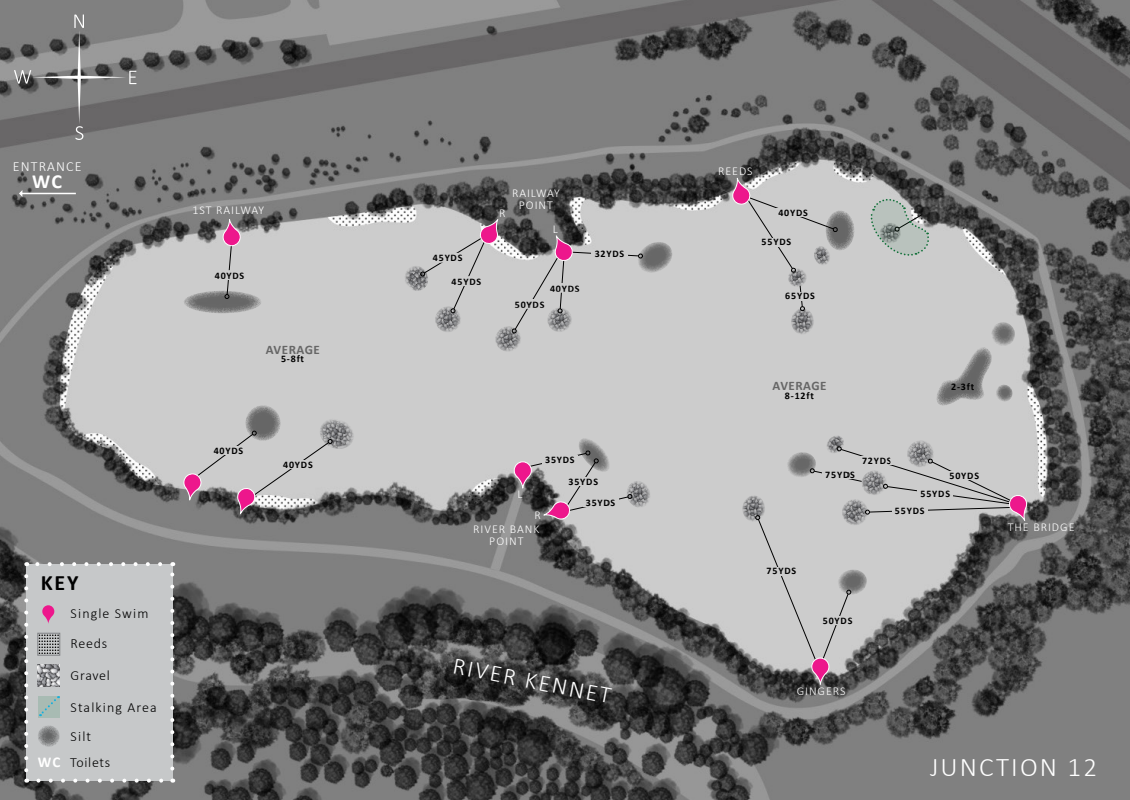
<style>
.page{position:relative;width:1130px;height:800px;background:#fff}
.page>*{position:absolute;margin:0;border:0;box-sizing:border-box;transform-origin:0 0}
.t1{font:300 27px "Calibri";letter-spacing:.08em;color:#fff}
.t2{font:300 24px "Calibri";color:#fff}
.t3{font:700 22px "Calibri";color:#000}
.t4{font:700 20px "Calibri";color:#fff}
.t5{font:700 15px "Calibri";color:#fff}
.t6{font:300 14px "Calibri";letter-spacing:.075em;color:#000}
.t7{font:300 14px "Calibri";letter-spacing:.08em;color:#fff}
.t8{font:300 14px "Calibri";letter-spacing:.05em;color:#000}
.t9{font:700 13px "Calibri";letter-spacing:.04em;color:#666}
.t10{font:300 12px/12px "Calibri";letter-spacing:.08em;color:#fff;text-align:center}
.t11{font:700 10px "Calibri";letter-spacing:.08em;color:#000}
</style>
<div class="page">
<img style="left:0;top:0;width:1130px;height:800px">
<svg style="left:223px;top:214px;width:18px;height:78px"></svg>
<svg style="left:183px;top:431px;width:150px;height:86px;background:#b3aaaf"></svg>
<svg style="left:420px;top:219px;width:78px;height:94px;background:#c8c0c4"></svg>
<svg style="left:799px;top:288px;width:7px;height:20px"></svg>
<svg style="left:732px;top:178px;width:107px;height:95px;background:#c9c3c6"></svg>
<div style="left:758px;top:238px;width:36px;height:8px;background:#ccc"></div>
<div style="left:775px;top:208px;width:36px;height:9px;background:#ccc"></div>
<div style="left:280px;top:461px;width:36px;height:8px;background:#ccc"></div>
<div style="left:211px;top:446px;width:36px;height:9px;background:#ccc"></div>
<div style="left:782px;top:292px;width:36px;height:9px;background:#ccc"></div>
<div style="left:212px;top:271px;width:36px;height:8px;background:#ccc"></div>
<div style="left:211px;top:270px;width:37px;height:10px;border:1px solid #ccc"></div>
<div style="left:430px;top:253px;width:36px;height:9px;background:#ccc"></div>
<div style="left:429px;top:253px;width:37px;height:10px;border:1px solid #ccc"></div>
<div style="left:448px;top:277px;width:36px;height:8px;background:#ccc"></div>
<div style="left:448px;top:276px;width:37px;height:10px;border:1px solid #ccc"></div>
<div style="left:511px;top:299px;width:37px;height:10px;border:1px solid #ccc"></div>
<svg style="left:826px;top:210px;width:28px;height:40px"></svg>
<svg style="left:512px;top:236px;width:163px;height:98px;background:#bebbbc"></svg>
<svg style="left:755px;top:446px;width:272px;height:239px;background:#a19fa0"></svg>
<svg style="left:184px;top:291px;width:78px;height:22px"></svg>
<svg style="left:514px;top:436px;width:120px;height:84px;background:#b4aaaf"></svg>
<svg style="left:245px;top:405px;width:36px;height:36px"></svg>
<img style="left:625px;top:481px;width:28px;height:29px">
<img style="left:840px;top:499px;width:30px;height:28px">
<img style="left:860px;top:470px;width:29px;height:27px">
<img style="left:546px;top:307px;width:28px;height:27px">
<img style="left:494px;top:326px;width:29px;height:28px">
<img style="left:433px;top:306px;width:30px;height:28px">
<img style="left:905px;top:440px;width:32px;height:29px">
<img style="left:787px;top:268px;width:21px;height:20px">
<img style="left:813px;top:246px;width:19px;height:21px">
<img style="left:825px;top:435px;width:20px;height:20px">
<img style="left:791px;top:308px;width:24px;height:27px">
<img style="left:742px;top:495px;width:24px;height:27px">
<img style="left:402px;top:265px;width:28px;height:27px">
<img style="left:317px;top:418px;width:40px;height:33px">
<div style="left:26px;top:564px;width:146px;height:217px;background:#c6c8c9"></div>
<svg style="left:38px;top:779px;width:128px;height:4px"></svg>
<svg style="left:24px;top:576px;width:4px;height:207px"></svg>
<svg style="left:170px;top:562px;width:4px;height:207px"></svg>
<svg style="left:26px;top:562px;width:134px;height:4px"></svg>
<svg style="left:42px;top:605px;width:12px;height:19px"></svg>
<div style="left:38px;top:633px;width:22px;height:22px;border:1px solid #808285"></div>
<svg style="left:39px;top:635px;width:20px;height:19px"></svg>
<img style="left:38px;top:665px;width:22px;height:22px">
<svg style="left:38px;top:725px;width:22px;height:22px"></svg>
<svg style="left:14px;top:15px;width:122px;height:125px;background:#7c7b7b"></svg>
<div style="left:38px;top:696px;width:22px;height:22px;background:#a8bbb3"></div>
<svg style="left:39px;top:696px;width:20px;height:20px"></svg>
<svg style="left:866px;top:194px;width:64px;height:64px;background:#a7adaa"></svg>
<hr style="left:20px;top:193px;width:56px;height:1px;background:#fff">
<svg style="left:19px;top:190px;width:3px;height:7px"></svg>
<svg style="left:936px;top:321px;width:80px;height:85px;background:#b3b3b3"></svg>
<p class="t7" style="left:13px;top:158px;width:70px">ENTRANCE</p>
<p class="t4" style="left:32px;top:167px;width:32px">WC</p>
<p class="t10" style="left:192px;top:204px;width:73px">1ST RAILWAY</p>
<p class="t11" style="left:215px;top:268px;width:31px">40YDS</p>
<p class="t9" style="left:266px;top:340px;width:56px">AVERAGE</p>
<p class="t11" style="left:281px;top:352px;width:25px">5-8ft</p>
<p class="t11" style="left:214px;top:444px;width:31px">40YDS</p>
<p class="t11" style="left:283px;top:458px;width:31px">40YDS</p>
<p class="t3" style="left:41px;top:567px;width:39px">KEY</p>
<p class="t6" style="left:71px;top:605px;width:79px">Single Swim</p>
<p class="t6" style="left:71px;top:635px;width:38px">Reeds</p>
<p class="t6" style="left:71px;top:666px;width:41px">Gravel</p>
<p class="t6" style="left:71px;top:698px;width:88px">Stalking Area</p>
<p class="t6" style="left:71px;top:728px;width:22px">Silt</p>
<p class="t5" style="left:38px;top:751px;width:24px">WC</p>
<p class="t8" style="left:70px;top:753px;width:42px">Toilets</p>
<p class="t11" style="left:433px;top:251px;width:31px">45YDS</p>
<p class="t11" style="left:452px;top:274px;width:31px">45YDS</p>
<p class="t10" style="left:499px;top:207px;width:8px">R</p>
<p class="t10" style="left:512px;top:187px;width:49px">RAILWAY<br>POINT</p>
<p class="t10" style="left:553px;top:223px;width:7px">L</p>
<p class="t11" style="left:550px;top:281px;width:31px">40YDS</p>
<p class="t11" style="left:515px;top:297px;width:31px">50YDS</p>
<p class="t11" style="left:595px;top:247px;width:31px">32YDS</p>
<p class="t10" style="left:518px;top:488px;width:7px">L</p>
<p class="t11" style="left:545px;top:452px;width:31px">35YDS</p>
<p class="t11" style="left:569px;top:474px;width:31px">35YDS</p>
<p class="t10" style="left:534px;top:509px;width:8px">R</p>
<p class="t11" style="left:586px;top:495px;width:31px">35YDS</p>
<p class="t10" style="left:473px;top:523px;width:68px">RIVER BANK<br>POINT</p>
<p class="t2" style="left:456px;top:651px;width:162px;rotate:11deg">RIVER KENNET</p>
<p class="t10" style="left:718px;top:165px;width:36px">REEDS</p>
<p class="t11" style="left:778px;top:205px;width:31px">40YDS</p>
<p class="t11" style="left:762px;top:235px;width:31px">55YDS</p>
<p class="t11" style="left:785px;top:289px;width:31px">65YDS</p>
<p class="t9" style="left:773px;top:377px;width:56px">AVERAGE</p>
<p class="t11" style="left:785px;top:389px;width:30px">8-12ft</p>
<p class="t11" style="left:862px;top:453px;width:31px">72YDS</p>
<p class="t11" style="left:825px;top:468px;width:31px">75YDS</p>
<p class="t11" style="left:951px;top:380px;width:25px">2-3ft</p>
<p class="t11" style="left:950px;top:469px;width:31px">50YDS</p>
<p class="t11" style="left:921px;top:486px;width:31px">55YDS</p>
<p class="t11" style="left:767px;top:564px;width:31px">75YDS</p>
<p class="t11" style="left:823px;top:614px;width:31px">50YDS</p>
<p class="t10" style="left:797px;top:685px;width:50px">GINGERS</p>
<p class="t11" style="left:895px;top:504px;width:31px">55YDS</p>
<p class="t10" style="left:1008px;top:521px;width:68px">THE BRIDGE</p>
<p class="t1" style="left:930px;top:751px;width:169px">JUNCTION 12</p>
</div>
